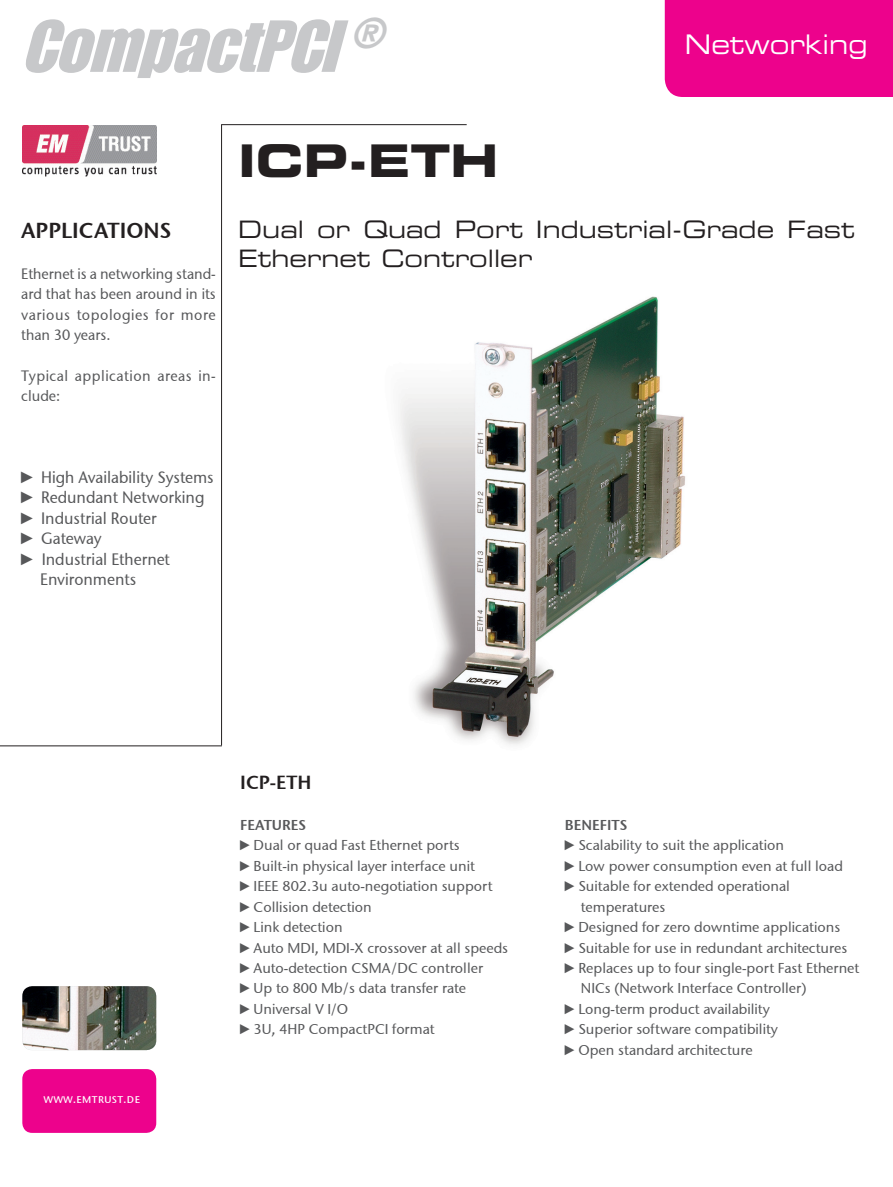
<style>
.page{position:relative;width:893px;height:1187px;background:#fff}
.page>*{position:absolute;margin:0;border:0;box-sizing:border-box;transform-origin:0 0}
.t1{font:italic 72px "Impact LT Std";color:#c7c8ca}
.t2{font:45px "Eurostile LT Bold Extended Two";color:#231f20}
.t3{font:27px "Eurostile LT Extended Two";color:#fff;scale:.9 1}
.t4{font:24px/28.8px "Eurostile LT Extended Two";color:#231f20;scale:.95 1}
.t5{font:21.6px "Stone Sans Semi ITCTT";color:#231f20}
.t6{font:18.9px "Stone Sans Semi ITCTT";color:#231f20}
.t7{font:16.5px "Stone Sans ITCTT Medium";color:#57585a;scale:.95 1}
.t8{font:15px/20.4px "Stone Sans ITCTT Medium";letter-spacing:.035em;color:#57585a;text-align:justify;scale:.95 1}
.t9{font:14.25px/20.4px "Stone Sans ITCTT Medium";color:#57585a}
.t10{font:14.25px "Stone Sans Semi ITCTT";color:#57585a}
.t11{font:12.15px "Stone Sans SCITCTT Medium";color:#fff}
.s1{font-family:"Arial Narrow"}
</style>
<div class="page">
<div style="left:665px;top:0;width:228px;height:97px;background:#ed028c"></div>
<hr style="left:221px;top:124px;width:246px;height:1px;background:#231f20">
<hr style="left:221px;top:125px;width:1px;height:620px;background:#231f20">
<hr style="left:0;top:745px;width:222px;height:1px;background:#231f20">
<img style="left:399px;top:296px;width:286px;height:449px">
<img style="left:22px;top:125px;width:134px;height:52px">
<div style="left:22px;top:1068px;width:134px;height:64px;background:#ed028c;border-radius:10px"></div>
<img style="left:22px;top:986px;width:134px;height:64px">
<h1 class="t1" style="left:21px;top:4px;width:376px">CompactPCI <sup>®</sup></h1>
<h2 class="t2" style="left:238px;top:129px;width:262px">ICP-ETH</h2>
<h3 class="t3" style="left:685px;top:26px;width:204px">Networking</h3>
<h3 class="t5" style="left:21px;top:217px;width:152px">APPLICATIONS</h3>
<p class="t8" style="left:21px;top:263px;width:206px">Ethernet is a networking stand&shy;ard that has been around in its various topologies for more than 30 years.</p>
<p class="t8" style="left:21px;top:365px;width:206px">Typical application areas in&shy;clude:</p>
<h3 class="t4" style="left:238px;top:214px;width:651px">Dual or Quad Port Industrial-Grade Fast<br>Ethernet Controller</h3>
<p class="t7" style="left:21px;top:467px;width:204px"><span class="s1">►</span> High Availability Systems</p>
<p class="t7" style="left:21px;top:487px;width:194px"><span class="s1">►</span> Redundant Networking</p>
<p class="t7" style="left:21px;top:508px;width:144px"><span class="s1">►</span> Industrial Router</p>
<p class="t7" style="left:21px;top:528px;width:86px"><span class="s1">►</span> Gateway</p>
<p class="t7" style="left:21px;top:548px;width:158px"><span class="s1">►</span> Industrial Ethernet</p>
<p class="t7" style="left:40px;top:569px;width:103px">Environments</p>
<p class="t11" style="left:44px;top:1090px;width:98px">www.emtrust.de</p>
<h3 class="t6" style="left:240px;top:770px;width:73px">ICP-ETH</h3>
<p class="t10" style="left:240px;top:816px;width:68px">FEATURES</p>
<p class="t9" style="left:240px;top:835px;width:269px"><span class="s1">►</span>Dual or quad Fast Ethernet ports <span class="s1">►</span>Built-in physical layer interface unit <span class="s1">►</span>IEEE 802.3u auto-negotiation support <span class="s1">►</span>Collision detection<br><span class="s1">►</span>Link detection<br><span class="s1">►</span>Auto MDI, MDI-X crossover at all speeds <span class="s1">►</span>Auto-detection CSMA/DC controller <span class="s1">►</span>Up to 800 Mb/s data transfer rate <span class="s1">►</span>Universal V I/O<br><span class="s1">►</span>3U, 4HP CompactPCI format</p>
<p class="t10" style="left:565px;top:816px;width:64px">BENEFITS</p>
<p class="t9" style="left:565px;top:835px;width:221px"><span class="s1">►</span>Scalability to suit the application</p>
<p class="t9" style="left:565px;top:855px;width:279px"><span class="s1">►</span>Low power consumption even at full load</p>
<p class="t9" style="left:565px;top:876px;width:226px"><span class="s1">►</span>Suitable for extended operational</p>
<p class="t9" style="left:581px;top:896px;width:86px">temperatures</p>
<p class="t9" style="left:565px;top:916px;width:277px"><span class="s1">►</span>Designed for zero downtime applications</p>
<p class="t9" style="left:565px;top:937px;width:284px"><span class="s1">►</span>Suitable for use in redundant architectures</p>
<p class="t9" style="left:565px;top:957px;width:296px"><span class="s1">►</span>Replaces up to four single-port Fast Ethernet</p>
<p class="t9" style="left:581px;top:978px;width:227px">NICs (Network Interface Controller)</p>
<p class="t9" style="left:565px;top:998px;width:206px"><span class="s1">►</span>Long-term product availability</p>
<p class="t9" style="left:565px;top:1018px;width:215px"><span class="s1">►</span>Superior software compatibility</p>
<p class="t9" style="left:565px;top:1039px;width:189px"><span class="s1">►</span>Open standard architecture</p>
</div>
